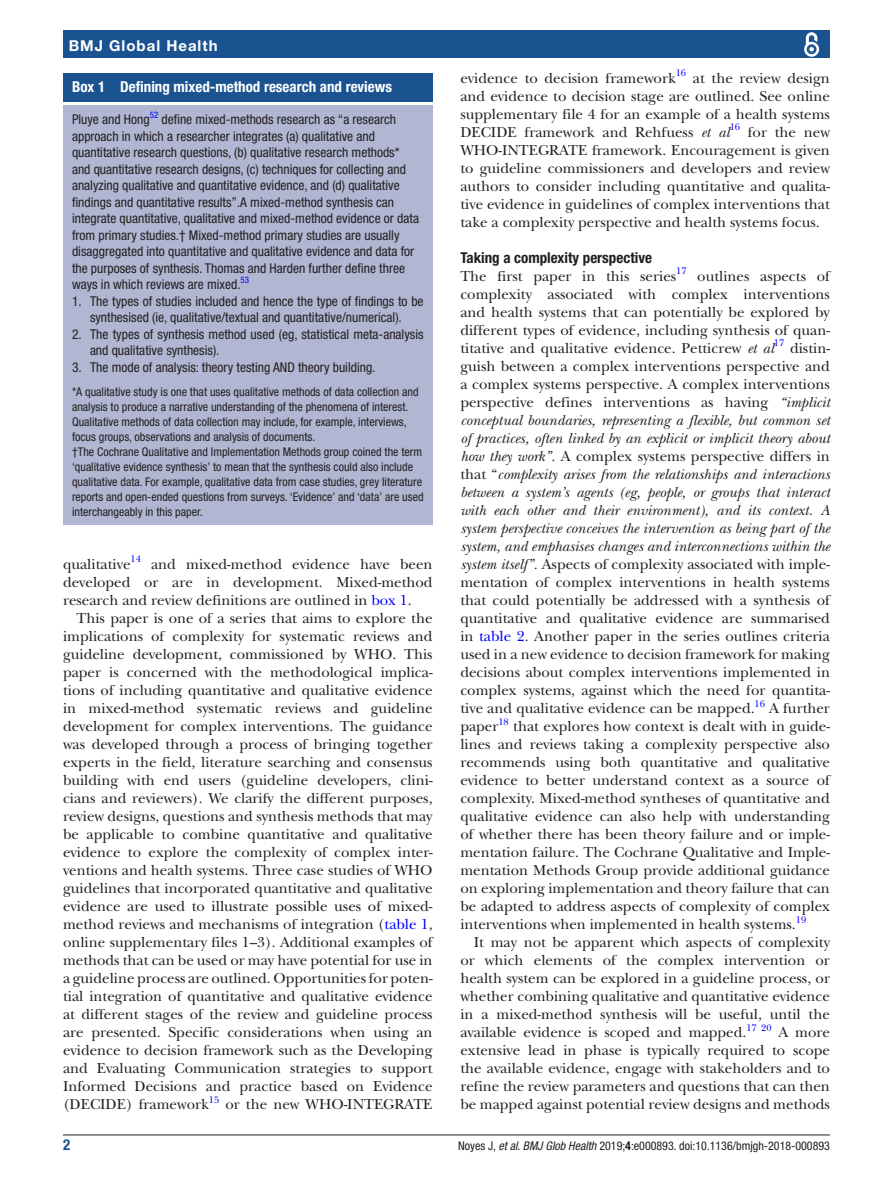
<style>
.page{position:relative;width:893px;height:1191px;background:#fff}
.page>*{position:absolute;margin:0;border:0;box-sizing:border-box;transform-origin:0 0}
.t1{font:15px/18px "New Baskerville";color:#231f20;text-align:justify}
.t2{font:700 condensed 15px "Helvetica Neue LT Std";color:#fff}
.t3{font:700 condensed 15px "Helvetica Neue LT Std";color:#231f20}
.t4{font:700 15px "Helvetica Neue LT Std";letter-spacing:.065em;color:#fff}
.t5{font:700 condensed 15px "Helvetica Neue LT Std";color:#1b5391}
.t6{font:condensed 13.5px/16.5px "Helvetica Neue LT Std";color:#231f20}
.t7{font:condensed 12px/15px "Helvetica Neue LT Std";color:#231f20}
.t8{font:9.9px "New Baskerville";color:#00f}
.s1{color:#00f}
.s2{font-style:italic}
.s3{font-weight:700}
</style>
<div class="page">
<hr style="left:63px;top:1134px;width:767px;height:1px;background:#231f20">
<div style="left:63px;top:31px;width:767px;height:27px;background:#1b5391"></div>
<svg style="left:804px;top:32px;width:16px;height:25px"></svg>
<div style="left:808px;top:46px;width:7px;height:7px;border:1px solid #1b5391;border-radius:50%"></div>
<div style="left:63px;top:73px;width:370px;height:28px;background:#1b5391"></div>
<div style="left:63px;top:106px;width:370px;height:419px;background:#b1b7d3"></div>
<p class="t4" style="left:69px;top:36px;width:150px">BMJ Global Health</p>
<p class="t2" style="left:72px;top:78px;width:322px">Box 1 Defining mixed-method research and reviews</p>
<p class="t6" style="left:72px;top:111px;width:349px">Pluye and Hong<sup>52</sup> define mixed-methods research as “a research approach in which a researcher integrates (a) qualitative and quantitative research questions, (b) qualitative research methods* and quantitative research designs, (c) techniques for collecting and analyzing qualitative and quantitative evidence, and (d) qualitative findings and quantitative results”.A mixed-method synthesis can integrate quantitative, qualitative and mixed-method evidence or data from primary studies.† Mixed-method primary studies are usually disaggregated into quantitative and qualitative evidence and data for the purposes of synthesis. Thomas and Harden further define three ways in which reviews are mixed.<sup>53</sup></p>
<p class="t6" style="left:72px;top:293px;width:353px;text-align:center">1. The types of studies included and hence the type of findings to be synthesised (ie, qualitative/textual and quantitative/numerical).</p>
<p class="t6" style="left:90px;top:326px;width:335px;text-indent:-18px">2. The types of synthesis method used (eg, statistical meta-analysis and qualitative synthesis).</p>
<p class="t6" style="left:72px;top:359px;width:305px">3. The mode of analysis: theory testing AND theory building.</p>
<p class="t7" style="left:72px;top:384px;width:353px">*A qualitative study is one that uses qualitative methods of data collection and analysis to produce a narrative understanding of the phenomena of interest.<br>Qualitative methods of data collection may include, for example, interviews, focus groups, observations and analysis of documents.<br>†The Cochrane Qualitative and Implementation Methods group coined the term ‘qualitative evidence synthesis’ to mean that the synthesis could also include qualitative data. For example, qualitative data from case studies, grey literature reports and open-ended questions from surveys. ‘Evidence’ and ‘data’ are used interchangeably in this paper.</p>
<p class="t1" style="left:63px;top:555px;width:69px">qualitative</p>
<p class="t8" style="left:130px;top:553px;width:12px">14</p>
<p class="t1" style="left:63px;top:555px;width:371px;text-indent:88px">and mixed-method evidence have been developed or are in development. Mixed-method research and review definitions are outlined in <span class="s1">box 1</span>.</p>
<p class="t1" style="left:63px;top:609px;width:371px;text-indent:14px">This paper is one of a series that aims to explore the implications of complexity for systematic reviews and guideline development, commissioned by WHO. This paper is concerned with the methodological implica&shy;tions of including quantitative and qualitative evidence in mixed-method systematic reviews and guideline development for complex interventions. The guidance was developed through a process of bringing together experts in the field, literature searching and consensus building with end users (guideline developers, clini&shy;cians and reviewers). We clarify the different purposes, review designs, questions and synthesis methods that may be applicable to combine quantitative and qualitative evidence to explore the complexity of complex inter&shy;ventions and health systems. Three case studies of WHO guidelines that incorporated quantitative and qualitative evidence are used to illustrate possible uses of mixed&shy;method reviews and mechanisms of integration (<span class="s1">table 1</span>, online supplementary files 1–3). Additional examples of methods that can be used or may have potential for use in a guideline process are outlined. Opportunities for poten&shy;tial integration of quantitative and qualitative evidence at different stages of the review and guideline process are presented. Specific considerations when using an evidence to decision framework such as the Developing and Evaluating Communication strategies to support Informed Decisions and practice based on Evidence (DECIDE) framework</p>
<p class="t8" style="left:209px;top:1093px;width:12px">15</p>
<p class="t1" style="left:225px;top:1095px;width:209px">or the new WHO-INTEGRATE</p>
<p class="t1" style="left:460px;top:69px;width:217px">evidence to decision framework</p>
<p class="t8" style="left:676px;top:67px;width:12px">16</p>
<p class="t1" style="left:460px;top:69px;width:371px;text-indent:232px">at the review design and evidence to decision stage are outlined. See online supplementary file 4 for an example of a health systems DECIDE framework and Rehfuess <span class="s2">et al</span></p>
<p class="t8" style="left:730px;top:121px;width:12px">16</p>
<p class="t1" style="left:460px;top:123px;width:371px;text-indent:287px">for the new WHO-INTEGRATE framework. Encouragement is given to guideline commissioners and developers and review authors to consider including quantitative and qualita&shy;tive evidence in guidelines of complex interventions that take a complexity perspective and health systems focus.</p>
<p class="t3" style="left:460px;top:249px;width:193px">Taking a complexity perspective</p>
<p class="t1" style="left:460px;top:267px;width:228px">The first paper in this series<sup>17</sup></p>
<p class="t1" style="left:460px;top:267px;width:371px;text-indent:237px">outlines aspects of complexity associated with complex interventions and health systems that can potentially be explored by different types of evidence, including synthesis of quan&shy;titative and qualitative evidence. Petticrew <span class="s2">et al</span></p>
<p class="t8" style="left:774px;top:337px;width:12px">17</p>
<p class="t1" style="left:460px;top:339px;width:371px;text-indent:330px">distin&shy;guish between a complex interventions perspective and a complex systems perspective. A complex interventions perspective defines interventions as having <span class="s2">“implicit conceptual boundaries, representing a flexible, but common set of practices, often linked by an explicit or implicit theory about how they work”.</span> A complex systems perspective differs in that “<span class="s2">complexity arises from the relationships and interactions between a system’s agents (eg, people, or groups that interact with each other and their environment), and its context. A system perspective conceives the intervention as being part of the system, and emphasises changes and interconnections within the system itself”.</span> Aspects of complexity associated with imple&shy;mentation of complex interventions in health systems that could potentially be addressed with a synthesis of quantitative and qualitative evidence are summarised in <span class="s1">table 2</span>. Another paper in the series outlines criteria used in a new evidence to decision framework for making decisions about complex interventions implemented in complex systems, against which the need for quantita&shy;tive and qualitative evidence can be mapped.</p>
<p class="t8" style="left:755px;top:697px;width:12px">16</p>
<p class="t1" style="left:769px;top:699px;width:62px">A further</p>
<p class="t8" style="left:498px;top:715px;width:12px">18</p>
<p class="t1" style="left:460px;top:717px;width:371px;text-indent:53px">that explores how context is dealt with in guide&shy;lines and reviews taking a complexity perspective also recommends using both quantitative and qualitative evidence to better understand context as a source of complexity. Mixed-method syntheses of quantitative and qualitative evidence can also help with understanding of whether there has been theory failure and or imple&shy;mentation failure. The Cochrane Qualitative and Imple&shy;mentation Methods Group provide additional guidance on exploring implementation and theory failure that can be adapted to address aspects of complexity of complex interventions when implemented in health systems.</p>
<p class="t1" style="left:460px;top:717px;width:40px">paper</p>
<p class="t8" style="left:796px;top:913px;width:12px">19</p>
<p class="t1" style="left:460px;top:933px;width:371px;text-indent:14px">It may not be apparent which aspects of complexity or which elements of the complex intervention or health system can be explored in a guideline process, or whether combining qualitative and quantitative evidence in a mixed-method synthesis will be useful, until the available evidence is scoped and mapped.<sup>17</sup> <sup>20</sup></p>
<p class="t1" style="left:460px;top:1023px;width:371px;text-indent:318px">A more extensive lead in phase is typically required to scope the available evidence, engage with stakeholders and to refine the review parameters and questions that can then be mapped against potential review designs and methods</p>
<p class="t5" style="left:63px;top:1135px;width:9px">2</p>
<p class="t7" style="left:458px;top:1137px;width:373px">Noyes J, <span class="s2">et al</span>. <span class="s2">BMJ Glob Health</span> 2019;<span class="s3">4</span>:e000893. doi:10.1136/bmjgh-2018-000893</p>
</div>
